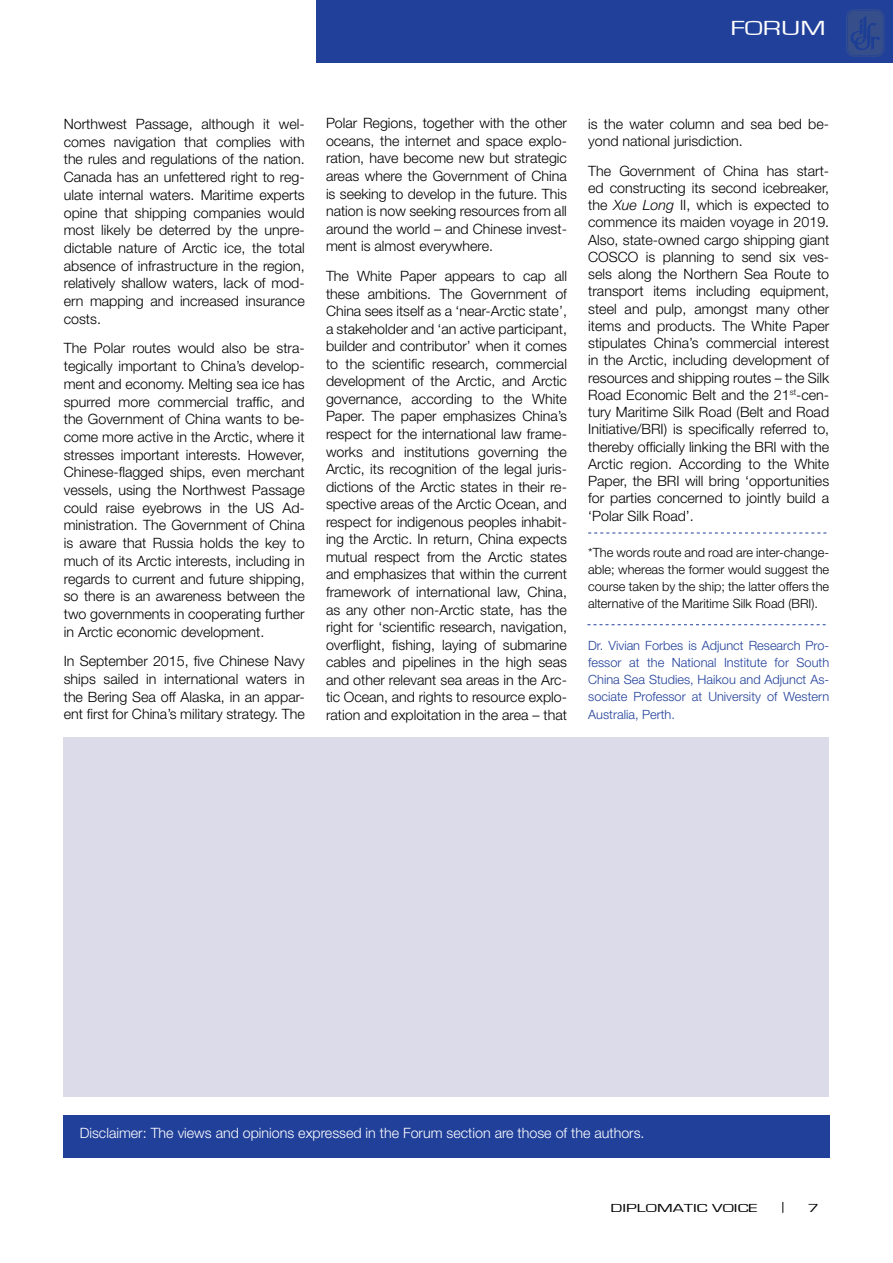
<style>
.page{position:relative;width:893px;height:1263px;background:#fff}
.page>*{position:absolute;margin:0;border:0;box-sizing:border-box;transform-origin:0 0}
.t1{font:21px "Eurostile";color:#fff;scale:1.4 1}
.t2{font:300 14.25px/17.7px "Helvetica Neue LT Std";color:#000;text-align:justify}
.t3{font:300 14.25px "Helvetica Neue LT Std";color:#fff}
.t4{font:300 12.75px/17.2px "Helvetica Neue LT Std";color:#21409a;text-align:justify}
.t5{font:300 12.75px/17.2px "Helvetica Neue LT Std";color:#000;text-align:justify}
.t6{font:12px "Eurostile";color:#000;scale:1.52 1}
.s1{font-style:italic}
</style>
<div class="page">
<div style="left:315px;top:0;width:578px;height:63px;background:#21409a"></div>
<svg style="left:846px;top:9px;width:38px;height:48px"></svg>
<svg style="left:587px;top:624px;width:239px;height:1px"></svg>
<svg style="left:588px;top:533px;width:238px;height:1px"></svg>
<div style="left:64px;top:738px;width:765px;height:359px;background:#dcdbea"></div>
<div style="left:64px;top:1115px;width:766px;height:43px;background:#21409a"></div>
<h1 class="t1" style="left:730px;top:17px;width:69px">FORUM</h1>
<p class="t2" style="left:64px;top:115px;width:242px">Northwest Passage, although it wel&shy;comes navigation that complies with the rules and regulations of the nation.<br>Canada has an unfettered right to reg&shy;ulate internal waters. Maritime experts opine that shipping companies would most likely be deterred by the unpre&shy;dictable nature of Arctic ice, the total absence of infrastructure in the region, relatively shallow waters, lack of mod&shy;ern mapping and increased insurance costs.</p>
<p class="t2" style="left:64px;top:339px;width:242px">The Polar routes would also be stra&shy;tegically important to China’s develop&shy;ment and economy. Melting sea ice has spurred more commercial traffic, and the Government of China wants to be&shy;come more active in the Arctic, where it stresses important interests. However, Chinese-flagged ships, even merchant vessels, using the Northwest Passage could raise eyebrows in the US Ad&shy;ministration. The Government of China is aware that Russia holds the key to much of its Arctic interests, including in regards to current and future shipping, so there is an awareness between the two governments in cooperating further in Arctic economic development.</p>
<p class="t2" style="left:64px;top:652px;width:242px">In September 2015, five Chinese Navy ships sailed in international waters in the Bering Sea off Alaska, in an appar&shy;ent first for China’s military strategy. The</p>
<p class="t2" style="left:326px;top:114px;width:242px">Polar Regions, together with the other oceans, the internet and space explo&shy;ration, have become new but strategic areas where the Government of China is seeking to develop in the future. This nation is now seeking resources from all around the world – and Chinese invest&shy;ment is almost everywhere.</p>
<p class="t2" style="left:326px;top:267px;width:242px">The White Paper appears to cap all these ambitions. The Government of China sees itself as a ‘near-Arctic state’, a stakeholder and ‘an active participant, builder and contributor’ when it comes to the scientific research, commercial development of the Arctic, and Arctic governance, according to the White Paper. The paper emphasizes China’s respect for the international law frame&shy;works and institutions governing the Arctic, its recognition of the legal juris&shy;dictions of the Arctic states in their re&shy;spective areas of the Arctic Ocean, and respect for indigenous peoples inhabit&shy;ing the Arctic. In return, China expects mutual respect from the Arctic states and emphasizes that within the current framework of international law, China, as any other non-Arctic state, has the right for ‘scientific research, navigation, overflight, fishing, laying of submarine cables and pipelines in the high seas and other relevant sea areas in the Arc&shy;tic Ocean, and rights to resource explo&shy;ration and exploitation in the area – that</p>
<p class="t2" style="left:588px;top:114px;width:242px">is the water column and sea bed be&shy;yond national jurisdiction.</p>
<p class="t2" style="left:588px;top:162px;width:242px;line-height:17.2px">The Government of China has start&shy;ed constructing its second icebreaker, the <span class="s1">Xue Long</span> II, which is expected to commence its maiden voyage in 2019.<br>Also, state-owned cargo shipping giant COSCO is planning to send six ves&shy;sels along the Northern Sea Route to transport items including equipment, steel and pulp, amongst many other items and products. The White Paper stipulates China’s commercial interest in the Arctic, including development of resources and shipping routes – the Silk Road Economic Belt and the 21<sup>st</sup>-cen&shy;tury Maritime Silk Road (Belt and Road Initiative/BRI) is specifically referred to, thereby officially linking the BRI with the Arctic region. According to the White Paper, the BRI will bring ‘opportunities for parties concerned to jointly build a ‘Polar Silk Road’.</p>
<p class="t5" style="left:588px;top:543px;width:242px">*The words route and road are inter-change&shy;able; whereas the former would suggest the course taken by the ship; the latter offers the alternative of the Maritime Silk Road (BRI).</p>
<p class="t4" style="left:588px;top:636px;width:242px">Dr. Vivian Forbes is Adjunct Research Pro&shy;fessor at the National Institute for South China Sea Studies, Haikou and Adjunct As&shy;sociate Professor at University of Western Australia, Perth.</p>
<p class="t3" style="left:80px;top:1124px;width:566px">Disclaimer: The views and opinions expressed in the Forum section are those of the authors.</p>
<p class="t6" style="left:611px;top:1201px;width:98px">DIPLOMATIC VOICE</p>
<p class="t6" style="left:808px;top:1201px;width:9px">7</p>
</div>
